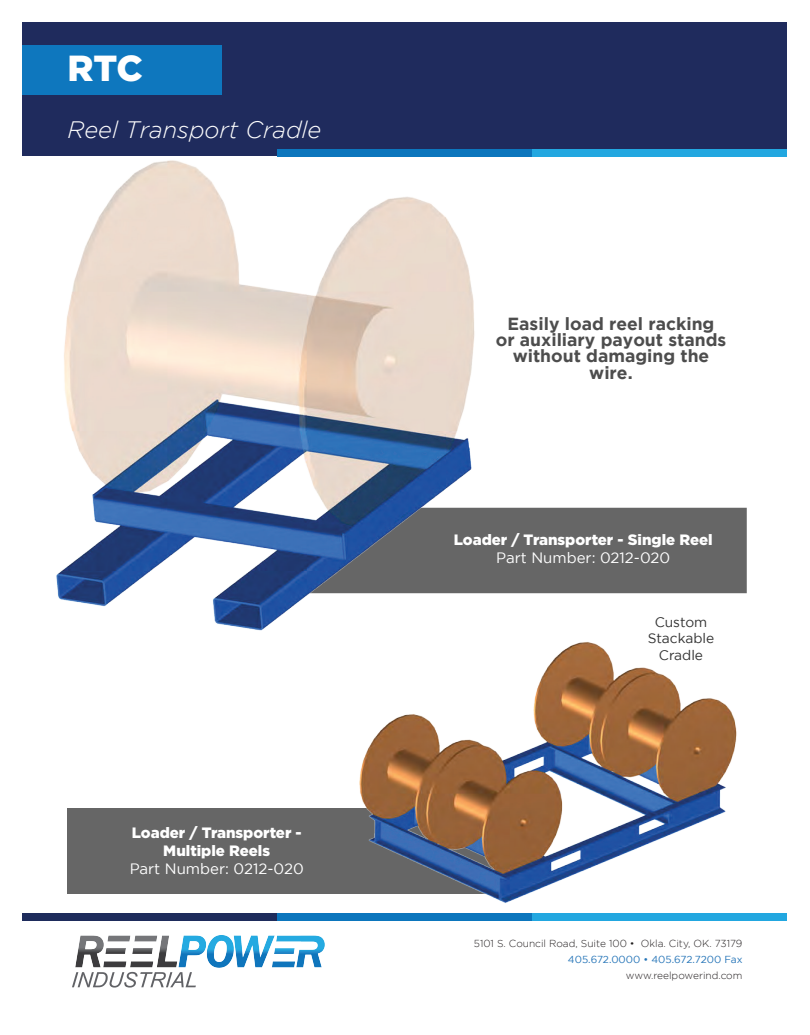
<style>
.page{position:relative;width:810px;height:1035px;background:#fff}
.page>*{position:absolute;margin:0;border:0;box-sizing:border-box;transform-origin:0 0}
.t1{font:900 36.25px "Gotham";color:#fff}
.t2{font:italic 300 23.75px "Gotham";color:#fff}
.t3{font:700 17.5px/16.2px "Gotham";color:#4d4d4d;text-align:center}
.t4{font:900 15px "Gotham";color:#fff}
.t5{font:15px "Gotham";color:#fff}
.t6{font:13.75px/16.5px "Gotham";color:#333;text-align:center}
.t7{font:300 10.12px "Gotham";color:#231f20}
.t8{font:10.12px "Gotham";color:#2675b8}
</style>
<div class="page">
<div style="left:68px;top:809px;width:449px;height:85px;background:#666"></div>
<div style="left:481px;top:508px;width:266px;height:85px;background:#666"></div>
<img style="left:72px;top:935px;width:253px;height:53px">
<div style="left:22px;top:22px;width:766px;height:134px;background:#1f2b5d"></div>
<div style="left:532px;top:149px;width:256px;height:7px;background:#22a7e0"></div>
<div style="left:22px;top:45px;width:200px;height:49px;background:#0e77be"></div>
<div style="left:278px;top:149px;width:254px;height:7px;background:#0c76bd"></div>
<div style="left:532px;top:913px;width:256px;height:7px;background:#22a7e0"></div>
<div style="left:278px;top:913px;width:254px;height:7px;background:#0c76bd"></div>
<div style="left:22px;top:913px;width:256px;height:7px;background:#1e2c5c"></div>
<img style="left:56px;top:153px;width:425px;height:478px">
<img style="left:356px;top:642px;width:381px;height:261px">
<p class="t1" style="left:68px;top:48px;width:77px">RTC</p>
<p class="t2" style="left:68px;top:117px;width:255px">Reel Transport Cradle</p>
<p class="t4" style="left:132px;top:824px;width:171px">Loader / Transporter -</p>
<p class="t4" style="left:163px;top:842px;width:108px">Multiple Reels</p>
<p class="t5" style="left:130px;top:860px;width:176px">Part Number: 0212-020</p>
<p class="t3" style="left:496px;top:315px;width:232px">Easily load reel racking<br>or auxiliary payout stands without damaging the wire.</p>
<p class="t4" style="left:454px;top:531px;width:261px">Loader / Transporter - Single Reel</p>
<p class="t5" style="left:496px;top:549px;width:176px">Part Number: 0212-020</p>
<p class="t6" style="left:648px;top:613px;width:68px">Custom<br>Stackable<br>Cradle</p>
<p class="t7" style="left:474px;top:938px;width:270px">5101 S. Council Road, Suite 100 • Okla. City, OK. 73179</p>
<p class="t8" style="left:568px;top:954px;width:176px">405.672.0000 • 405.672.7200 Fax</p>
<p class="t7" style="left:626px;top:970px;width:118px">www.reelpowerind.com</p>
</div>
